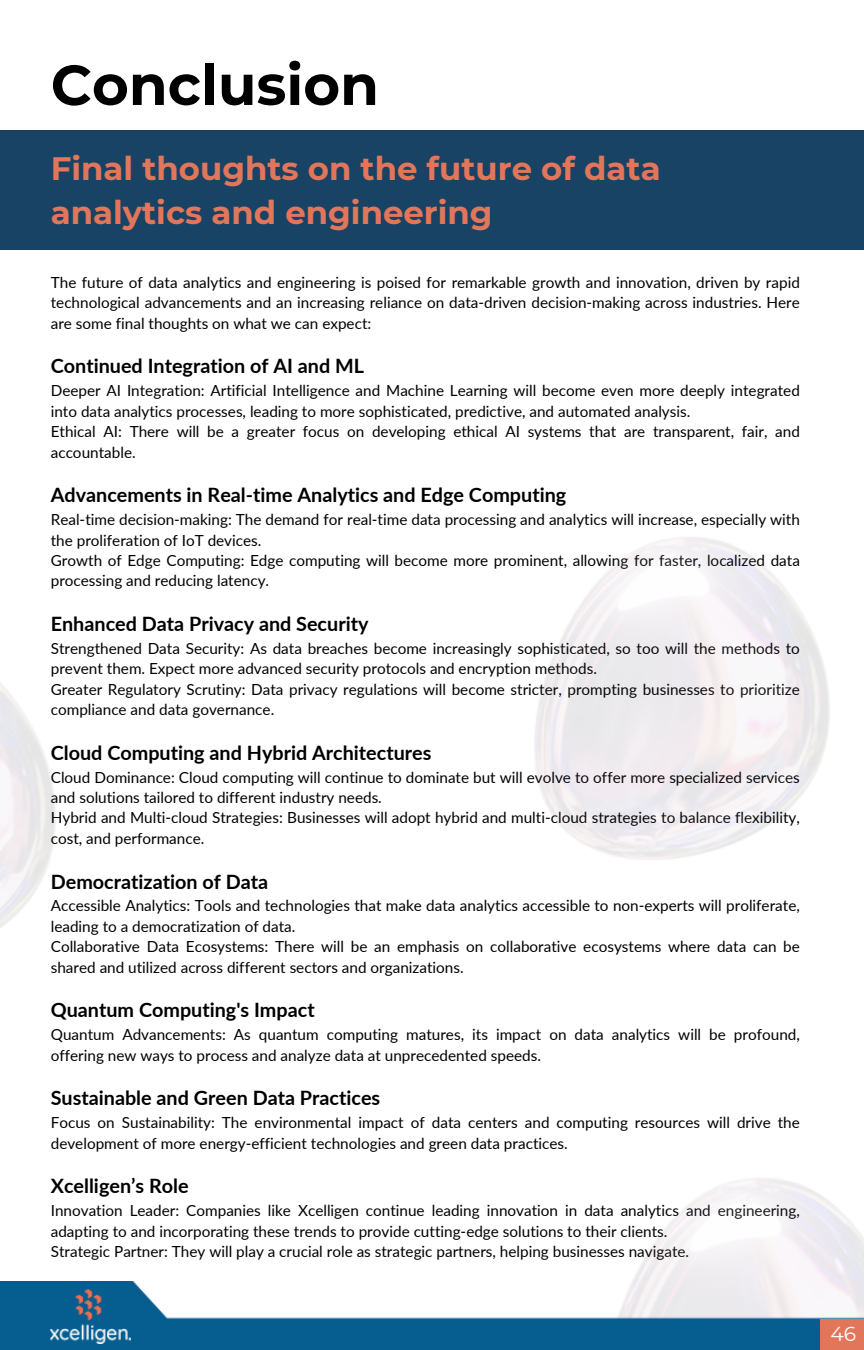
<style>
.page{position:relative;width:864px;height:1350px;background:#fff}
.page>*{position:absolute;margin:0;border:0;box-sizing:border-box;transform-origin:0 0}
.t1{font:700 56.25px "Montserrat";color:#000}
.t2{font:700 32.4px/43.9px "Montserrat";color:#e2765a}
.t3{font:20.25px "Montserrat";color:#fff}
.t4{font:700 19.8px "Lato";color:#000}
.t5{font:15.3px/20.5px "Lato";color:#000}
</style>
<div class="page">
<img style="left:605px;top:1178px;width:259px;height:172px">
<div style="left:0;top:131px;width:864px;height:119px;background:#194364"></div>
<img style="left:0;top:1282px;width:864px;height:67px">
<img style="left:51px;top:1289px;width:79px;height:54px">
<div style="left:820px;top:1319px;width:44px;height:31px;background:#e2765a"></div>
<p class="t1" style="left:51px;top:51px;width:330px">Conclusion</p>
<p class="t2" style="left:51px;top:146px;width:611px">Final thoughts on the future of data analytics and engineering</p>
<p class="t5" style="left:51px;top:272px;width:751px;text-align:justify">The future of data analytics and engineering is poised for remarkable growth and innovation, driven by rapid technological advancements and an increasing reliance on data-driven decision-making across industries. Here are some final thoughts on what we can expect:</p>
<p class="t4" style="left:51px;top:354px;width:315px">Continued Integration of AI and ML</p>
<p class="t5" style="left:51px;top:380px;width:751px">Deeper AI Integration: Artificial Intelligence and Machine Learning will become even more deeply integrated into data analytics processes, leading to more sophisticated, predictive, and automated analysis.</p>
<p class="t5" style="left:51px;top:421px;width:751px">Ethical AI: There will be a greater focus on developing ethical AI systems that are transparent, fair, and accountable.</p>
<p class="t4" style="left:51px;top:483px;width:517px">Advancements in Real-time Analytics and Edge Computing</p>
<p class="t5" style="left:51px;top:509px;width:751px">Real-time decision-making: The demand for real-time data processing and analytics will increase, especially with the proliferation of IoT devices.</p>
<p class="t5" style="left:51px;top:550px;width:751px">Growth of Edge Computing: Edge computing will become more prominent, allowing for faster, localized data processing and reducing latency.</p>
<p class="t4" style="left:51px;top:611px;width:319px">Enhanced Data Privacy and Security</p>
<p class="t5" style="left:51px;top:638px;width:751px">Strengthened Data Security: As data breaches become increasingly sophisticated, so too will the methods to prevent them. Expect more advanced security protocols and encryption methods.</p>
<p class="t5" style="left:51px;top:679px;width:751px">Greater Regulatory Scrutiny: Data privacy regulations will become stricter, prompting businesses to prioritize compliance and data governance.</p>
<p class="t4" style="left:51px;top:740px;width:382px">Cloud Computing and Hybrid Architectures</p>
<p class="t5" style="left:51px;top:767px;width:751px">Cloud Dominance: Cloud computing will continue to dominate but will evolve to offer more specialized services and solutions tailored to different industry needs.</p>
<p class="t5" style="left:51px;top:807px;width:751px">Hybrid and Multi-cloud Strategies: Businesses will adopt hybrid and multi-cloud strategies to balance flexibility, cost, and performance.</p>
<p class="t4" style="left:51px;top:869px;width:219px">Democratization of Data</p>
<p class="t5" style="left:51px;top:895px;width:751px">Accessible Analytics: Tools and technologies that make data analytics accessible to non-experts will proliferate, leading to a democratization of data.</p>
<p class="t5" style="left:51px;top:936px;width:751px">Collaborative Data Ecosystems: There will be an emphasis on collaborative ecosystems where data can be shared and utilized across different sectors and organizations.</p>
<p class="t4" style="left:51px;top:998px;width:265px">Quantum Computing's Impact</p>
<p class="t5" style="left:51px;top:1024px;width:751px">Quantum Advancements: As quantum computing matures, its impact on data analytics will be profound, offering new ways to process and analyze data at unprecedented speeds.</p>
<p class="t4" style="left:51px;top:1086px;width:331px">Sustainable and Green Data Practices</p>
<p class="t5" style="left:51px;top:1112px;width:751px">Focus on Sustainability: The environmental impact of data centers and computing resources will drive the development of more energy-efficient technologies and green data practices.</p>
<p class="t4" style="left:51px;top:1174px;width:139px">Xcelligen’s Role</p>
<p class="t5" style="left:51px;top:1200px;width:751px">Innovation Leader: Companies like Xcelligen continue leading innovation in data analytics and engineering, adapting to and incorporating these trends to provide cutting-edge solutions to their clients.</p>
<p class="t5" style="left:51px;top:1241px;width:640px">Strategic Partner: They will play a crucial role as strategic partners, helping businesses navigate.</p>
<p class="t3" style="left:830px;top:1321px;width:27px">46</p>
</div>
